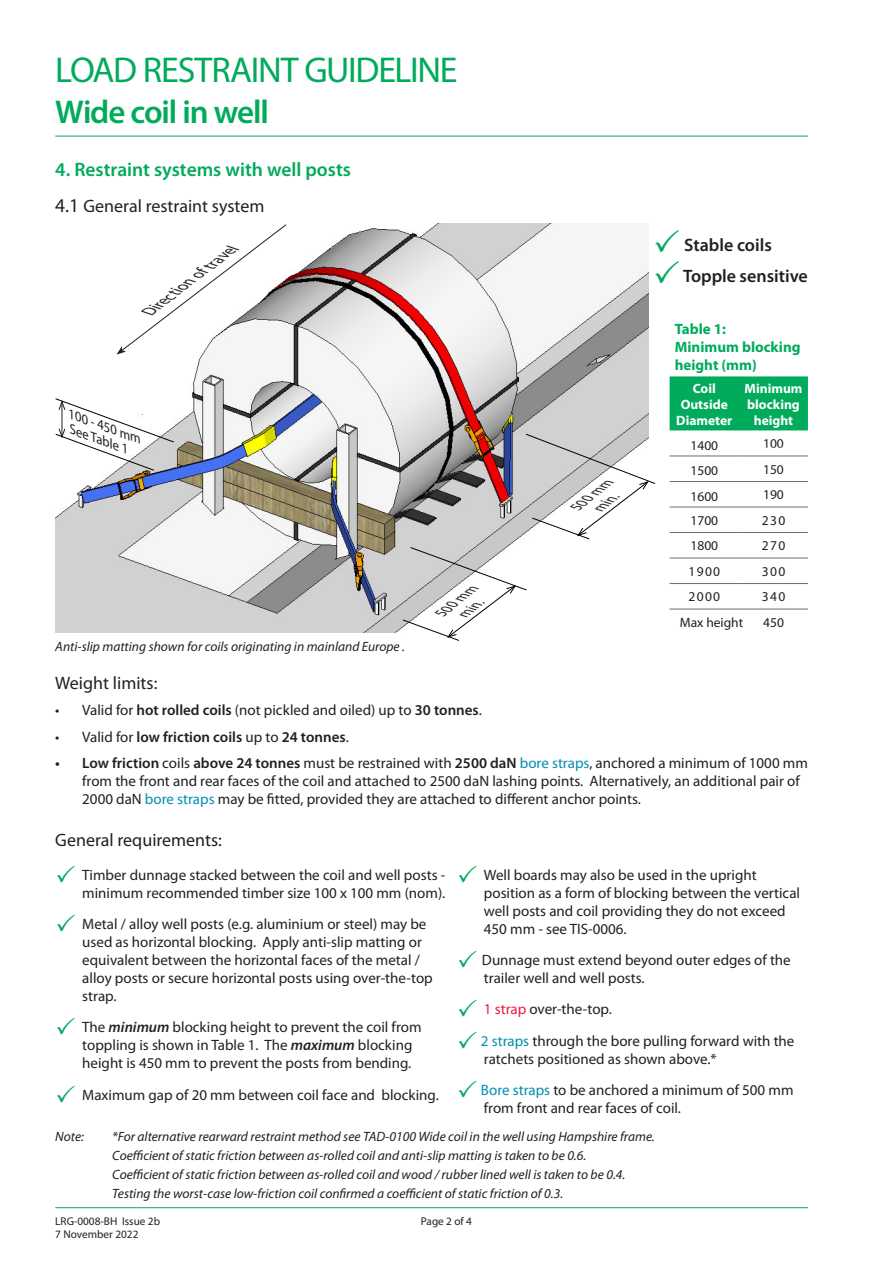
<style>
.page{position:relative;width:893px;height:1263px;background:#fff}
.page>*{position:absolute;margin:0;border:0;box-sizing:border-box;transform-origin:0 0}
.t1{font:36px "Myriad Pro";letter-spacing:-.035em;color:#00ab5b}
.t2{font:600 33px "Myriad Pro";letter-spacing:-.035em;color:#00ab5b}
.t3{font:600 19.5px "Myriad Pro";color:#00ab5b}
.t4{font:18px "Myriad Pro";color:#231f20}
.t5{font:600 18px "Myriad Pro";color:#231f20}
.t6{font:15px/18px "Myriad Pro";color:#231f20}
.t7{font:600 15px "Myriad Pro";color:#231f20}
.t8{font:700 15px/18px "Myriad Pro";color:#00ab5b}
.t9{font:italic 15px "Myriad Pro";color:#231f20}
.t10{font:italic 13.5px "Myriad Pro";color:#231f20}
.t11{font:13.5px "Myriad Pro";color:#231f20}
.t12{font:700 13.5px/16.2px "Myriad Pro";color:#fff;text-align:center}
.t13{font:italic 13.5px "Myriad Pro";color:#231f20}
.t14{font:11.25px "Myriad Pro";color:#231f20}
.s1{font-size:19.5px}
.s2{font-weight:600}
.s3{font-weight:400}
.s4{color:#008fb3}
.s5{font-weight:600;font-style:italic}
.s6{color:#ed1a3a}
</style>
<div class="page">
<hr style="left:55px;top:1207px;width:753px;height:1px;background:#00ab5b">
<hr style="left:55px;top:136px;width:753px;height:1px;background:#00ab5b">
<img style="left:55px;top:223px;width:593px;height:410px">
<svg style="left:117px;top:224px;width:170px;height:131px"></svg>
<svg style="left:525px;top:434px;width:131px;height:105px"></svg>
<svg style="left:402px;top:547px;width:125px;height:94px"></svg>
<svg style="left:55px;top:398px;width:119px;height:73px"></svg>
<div style="left:670px;top:376px;width:138px;height:54px;background:#00ab5b"></div>
<hr style="left:670px;top:456px;width:69px;height:1px;background:#6c6d70">
<hr style="left:739px;top:456px;width:69px;height:1px;background:#6c6d70">
<hr style="left:670px;top:481px;width:69px;height:1px;background:#6c6d70">
<hr style="left:739px;top:481px;width:69px;height:1px;background:#6c6d70">
<hr style="left:670px;top:507px;width:69px;height:1px;background:#6c6d70">
<hr style="left:739px;top:507px;width:69px;height:1px;background:#6c6d70">
<hr style="left:670px;top:532px;width:69px;height:1px;background:#6c6d70">
<hr style="left:739px;top:532px;width:69px;height:1px;background:#6c6d70">
<hr style="left:670px;top:558px;width:69px;height:1px;background:#6c6d70">
<hr style="left:739px;top:558px;width:69px;height:1px;background:#6c6d70">
<hr style="left:670px;top:583px;width:69px;height:1px;background:#6c6d70">
<hr style="left:739px;top:583px;width:69px;height:1px;background:#6c6d70">
<hr style="left:670px;top:609px;width:69px;height:1px;background:#6c6d70">
<hr style="left:739px;top:609px;width:69px;height:1px;background:#6c6d70">
<p class="t1" style="left:55px;top:48px;width:404px">LOAD RESTRAINT GUIDELINE</p>
<p class="t2" style="left:55px;top:91px;width:215px">Wide coil in well</p>
<p class="t3" style="left:55px;top:157px;width:297px">4. Restraint systems with well posts</p>
<p class="t4" style="left:55px;top:195px;width:211px"><span class="s1">4.1</span> General restraint system</p>
<p class="t9" style="left:143px;top:305px;width:113px;rotate:-37deg">Direction of travel</p>
<p class="t13" style="left:73px;top:406px;width:78px;rotate:20deg">100 - 450 mm</p>
<p class="t13" style="left:74px;top:421px;width:64px;rotate:20deg">See Table 1</p>
<p class="t10" style="left:55px;top:638px;width:351px">Anti-slip matting shown for coils originating in mainland Europe .</p>
<p class="t13" style="left:436px;top:607px;width:48px;rotate:-38deg">500 mm</p>
<p class="t13" style="left:458px;top:608px;width:26px;rotate:-38deg">min.</p>
<p class="t13" style="left:571px;top:501px;width:48px;rotate:-38deg">500 mm</p>
<p class="t13" style="left:593px;top:502px;width:26px;rotate:-38deg">min.</p>
<p class="t5" style="left:684px;top:233px;width:89px">Stable coils</p>
<p class="t5" style="left:683px;top:265px;width:126px">Topple sensitive</p>
<p class="t8" style="left:675px;top:319px;width:127px">Table 1:<br>Minimum blocking height (mm)</p>
<p class="t12" style="left:693px;top:380px;width:24px">Coil</p>
<p class="t12" style="left:681px;top:396px;width:49px">Outside</p>
<p class="t12" style="left:676px;top:412px;width:58px">Diameter</p>
<p class="t12" style="left:745px;top:380px;width:59px">Minimum</p>
<p class="t12" style="left:747px;top:396px;width:54px">blocking height</p>
<p class="t11" style="left:690px;top:437px;width:29px">1400</p>
<p class="t11" style="left:763px;top:435px;width:22px">100</p>
<p class="t11" style="left:690px;top:463px;width:29px">1500</p>
<p class="t11" style="left:763px;top:461px;width:22px">150</p>
<p class="t11" style="left:690px;top:488px;width:29px">1600</p>
<p class="t11" style="left:763px;top:486px;width:22px">190</p>
<p class="t11" style="left:690px;top:512px;width:29px">1700</p>
<p class="t11" style="left:762px;top:512px;width:25px">230</p>
<p class="t11" style="left:690px;top:537px;width:29px">1800</p>
<p class="t11" style="left:762px;top:537px;width:25px">270</p>
<p class="t11" style="left:688px;top:563px;width:33px">1900</p>
<p class="t11" style="left:762px;top:563px;width:25px">300</p>
<p class="t11" style="left:688px;top:588px;width:33px">2000</p>
<p class="t11" style="left:762px;top:588px;width:25px">340</p>
<p class="t11" style="left:680px;top:614px;width:65px">Max height</p>
<p class="t11" style="left:763px;top:614px;width:22px">450</p>
<p class="t4" style="left:55px;top:672px;width:104px">Weight limits:</p>
<p class="t6" style="left:55px;top:701px;width:428px">• Valid for <span class="s2">hot rolled coils</span> (not pickled and oiled) up to <span class="s2">30 tonnes</span>.</p>
<p class="t7" style="left:55px;top:727px;width:295px"><span class="s3">• Valid for</span> low friction coils <span class="s3">up to</span> 24 tonnes<span class="s3">.</span></p>
<p class="t6" style="left:82px;top:754px;width:727px;text-indent:-27px"><span class="s2">• Low friction</span> coils <span class="s2">above 24 tonnes</span> must be restrained with <span class="s2">2500 daN</span> <span class="s4">bore straps</span>, anchored a minimum of 1000 mm from the front and rear faces of the coil and attached to 2500 daN lashing points. Alternatively, an additional pair of<br>2000 daN <span class="s4">bore straps</span> may be fitted, provided they are attached to different anchor points.</p>
<p class="t4" style="left:55px;top:829px;width:168px">General requirements:</p>
<p class="t6" style="left:82px;top:865px;width:365px">Timber dunnage stacked between the coil and well posts - minimum recommended timber size 100 x 100 mm (nom).</p>
<p class="t6" style="left:82px;top:915px;width:352px">Metal / alloy well posts (e.g. aluminium or steel) may be used as horizontal blocking. Apply anti-slip matting or equivalent between the horizontal faces of the metal / alloy posts or secure horizontal posts using over-the-top strap.</p>
<p class="t6" style="left:82px;top:1018px;width:341px">The <span class="s5">minimum</span> blocking height to prevent the coil from toppling is shown in Table 1. The <span class="s5">maximum</span> blocking height is 450 mm to prevent the posts from bending.</p>
<p class="t6" style="left:82px;top:1085px;width:358px">Maximum gap of 20 mm between coil face and blocking.</p>
<p class="t6" style="left:484px;top:865px;width:318px">Well boards may also be used in the upright position as a form of blocking between the vertical well posts and coil providing they do not exceed 450 mm - see TIS-0006.</p>
<p class="t6" style="left:482px;top:951px;width:310px">Dunnage must extend beyond outer edges of the trailer well and well posts.</p>
<p class="t6" style="left:484px;top:1000px;width:129px"><span class="s6">1 strap</span> over-the-top.</p>
<p class="t6" style="left:481px;top:1031px;width:315px"><span class="s4">2 straps</span> through the bore pulling forward with the ratchets positioned as shown above.*</p>
<p class="t6" style="left:481px;top:1080px;width:314px"><span class="s4">Bore straps</span> to be anchored a minimum of 500 mm from front and rear faces of coil.</p>
<p class="t10" style="left:55px;top:1128px;width:30px">Note:</p>
<p class="t10" style="left:112px;top:1128px;width:544px">*For alternative rearward restraint method see TAD-0100 Wide coil in the well using Hampshire frame.</p>
<p class="t10" style="left:112px;top:1147px;width:475px">Coefficient of static friction between as-rolled coil and anti-slip matting is taken to be 0.6.</p>
<p class="t10" style="left:112px;top:1166px;width:515px">Coefficient of static friction between as-rolled coil and wood / rubber lined well is taken to be 0.4.</p>
<p class="t10" style="left:112px;top:1185px;width:452px">Testing the worst-case low-friction coil confirmed a coefficient of static friction of 0.3.</p>
<p class="t14" style="left:55px;top:1214px;width:106px">LRG-0008-BH Issue 2b</p>
<p class="t14" style="left:421px;top:1214px;width:53px">Page 2 of 4</p>
<p class="t14" style="left:55px;top:1227px;width:85px">7 November 2022</p>
</div>
